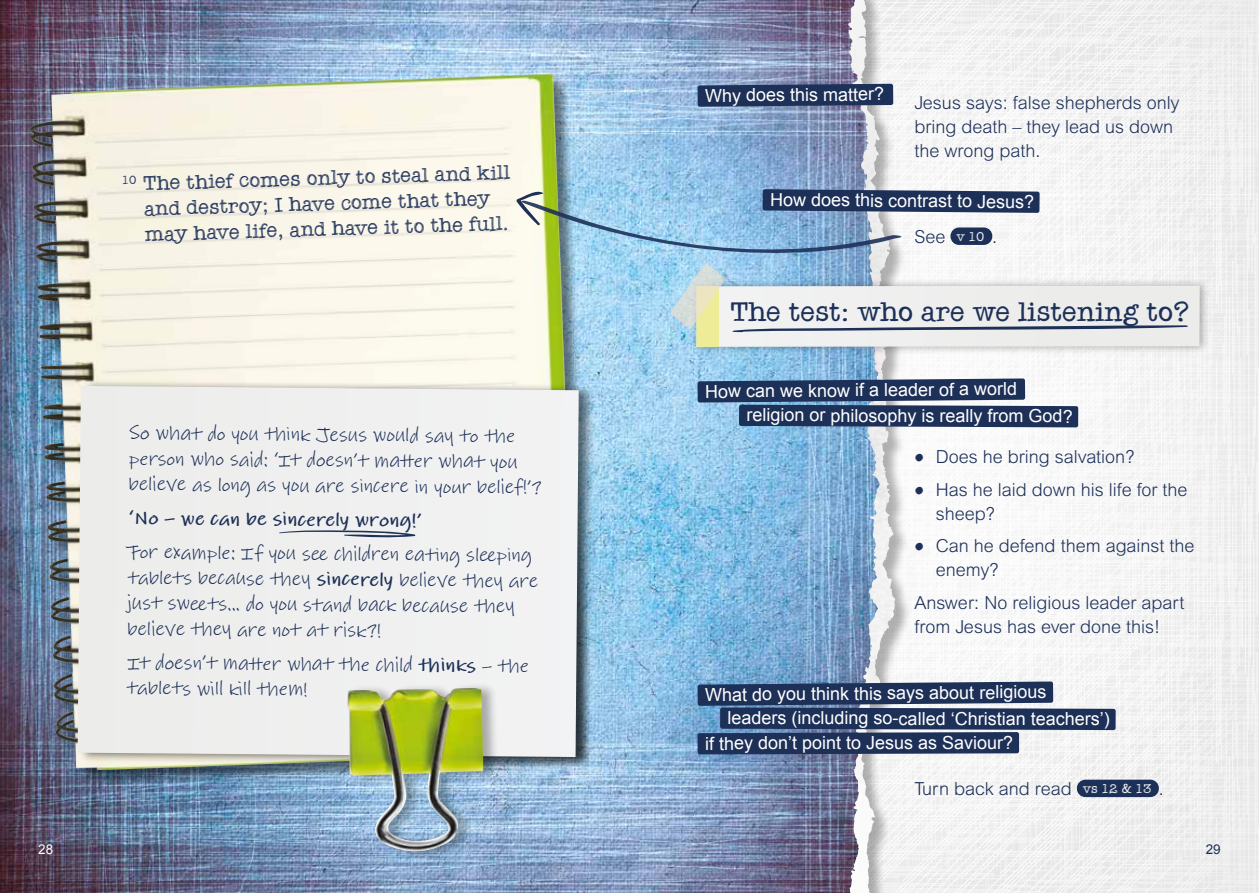
<style>
.page{position:relative;width:1259px;height:893px;background:#fff}
.page>*{position:absolute;margin:0;border:0;box-sizing:border-box;transform-origin:0 0}
.t1{font:28.5px "Quattro Tempi Solid";color:#1d3058}
.t2{font:21px/25.5px "Quattro Tempi";color:#1d3058}
.t3{font:20.25px/25.2px "Lindsey Pro";color:#1d3058}
.t4{font:700 20.25px "Lindsey Pro";color:#1d3058}
.t5{font:300 18px/24px "Arial MT Std";color:#1d3058}
.t6{font:18px "Arial";letter-spacing:-.005em;color:#fff}
.t7{font:13.5px "Arial";color:#fff}
.t8{font:13.5px "Arial";color:#1d3058}
.s1{font-weight:700}
.s2{font-family:"Quattro Tempi";font-weight:400;font-size:13.5px;color:#fff}
.s3{font-family:"Lindsey Pro";font-weight:400;font-size:20.25px}
</style>
<div class="page">
<img style="left:911px;top:0;width:348px;height:893px">
<div style="left:0;top:0;width:911px;height:893px;background:#000;opacity:.3"></div>
<div style="left:31px;top:75px;width:561px;height:712px;background:#000;opacity:.5"></div>
<img style="left:30px;top:75px;width:495px;height:466px">
<div style="left:690px;top:278px;width:520px;height:77px;background:#000;opacity:.3"></div>
<div style="left:78px;top:379px;width:517px;height:387px;background:#000;opacity:.5"></div>
<div style="left:78px;top:386px;width:501px;height:371px;background:#efefef"></div>
<div style="left:347px;top:682px;width:152px;height:180px;background:#000;opacity:.3"></div>
<img style="left:347px;top:688px;width:136px;height:164px">
<svg style="left:697px;top:84px;width:196px;height:23px"></svg>
<svg style="left:697px;top:681px;width:418px;height:73px"></svg>
<svg style="left:697px;top:378px;width:381px;height:49px"></svg>
<svg style="left:279px;top:530px;width:136px;height:8px"></svg>
<div style="left:1077px;top:780px;width:81px;height:17px;background:#1d3058;border-radius:9px"></div>
<svg style="left:516px;top:189px;width:683px;height:158px"></svg>
<p class="t2" style="left:143px;top:171px;width:369px;text-indent:-21px;rotate:-2deg"><sup>10</sup> The thief comes only to steal and kill and destroy; I have come that they may have life, and have it to the full.</p>
<p class="t3" style="left:129px;top:421px;width:415px;line-height:25.7px">So what do you think Jesus would say to the person who said: ‘It doesn’t matter what you believe as long as you are sincere in your belief!’?</p>
<p class="t4" style="left:128px;top:505px;width:295px">‘No – we can be sincerely wrong!’</p>
<p class="t3" style="left:127px;top:541px;width:413px">For example: If you see children eating sleeping tablets because they <span class="s1">sincerely</span> believe they are just sweets... do you stand back because they believe they are not at risk?!</p>
<p class="t3" style="left:127px;top:651px;width:404px">It doesn’t matter what the child <span class="s1">thinks</span> – the tablets will kill them!</p>
<p class="t6" style="left:705px;top:83px;width:181px">Why does this matter?</p>
<p class="t5" style="left:914px;top:90px;width:267px">Jesus says: false shepherds only bring death – they lead us down the wrong path.</p>
<p class="t6" style="left:770px;top:189px;width:266px">How does this contrast to Jesus?</p>
<p class="t5" style="left:914px;top:224px;width:84px">See <span class="s2">v 10</span> .</p>
<h1 class="t1" style="left:730px;top:295px;width:460px">The test: who are we listening to?</h1>
<p class="t6" style="left:705px;top:378px;width:314px">How can we know if a leader of a world</p>
<p class="t6" style="left:746px;top:404px;width:328px">religion or philosophy is really from God?</p>
<p class="t5" style="left:914px;top:445px;width:221px"><span class="s3">•</span> Does he bring salvation?</p>
<p class="t5" style="left:935px;top:477px;width:253px;text-indent:-21px"><span class="s3">•</span> Has he laid down his life for the sheep?</p>
<p class="t5" style="left:935px;top:534px;width:260px;text-indent:-21px"><span class="s3">•</span> Can he defend them against the enemy?</p>
<p class="t5" style="left:914px;top:590px;width:272px">Answer: No religious leader apart from Jesus has ever done this!</p>
<p class="t6" style="left:705px;top:681px;width:343px">What do you think this says about religious</p>
<p class="t6" style="left:727px;top:706px;width:384px">leaders (including so-called ‘Christian teachers’)</p>
<p class="t6" style="left:705px;top:731px;width:310px">if they don’t point to Jesus as Saviour?</p>
<p class="t5" style="left:914px;top:777px;width:251px">Turn back and read <span class="s2">vs 12 &amp; 13</span> .</p>
<p class="t7" style="left:38px;top:841px;width:17px">28</p>
<p class="t8" style="left:1205px;top:841px;width:17px">29</p>
</div>
